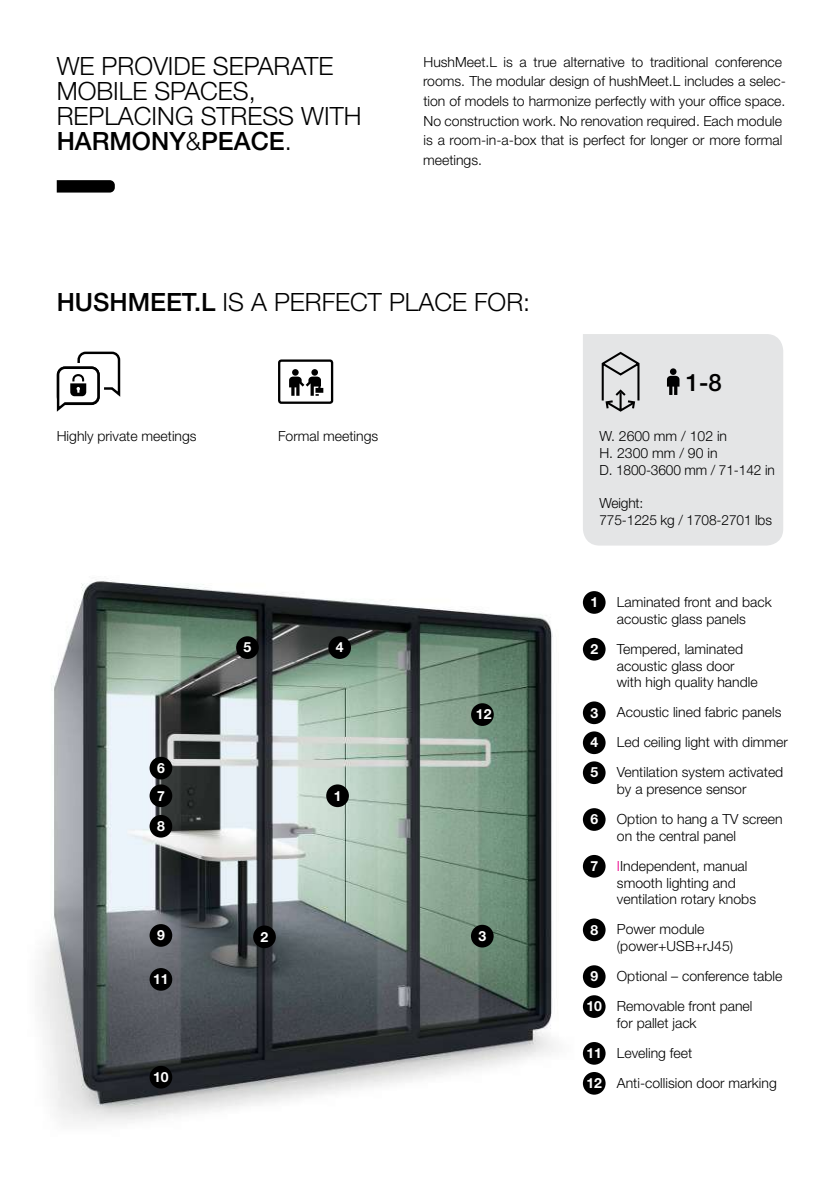
<style>
.page{position:relative;width:840px;height:1191px;background:#fff}
.page>*{position:absolute;margin:0;border:0;box-sizing:border-box;transform-origin:0 0}
.t1{font:300 25.2px/25.2px "Helvetica Neue LT Pro";color:#000}
.t2{font:500 24px "Helvetica Neue LT Pro";color:#000}
.t3{font:300 14px/16.8px "Helvetica Neue LT Pro";color:#000}
.t4{font:700 14px/27.6px "Helvetica Neue LT Pro";color:#fff}
.s1{font-weight:500}
.s2{color:#ec008c}
.s3{font-weight:700;color:#fff}
</style>
<div class="page">
<img style="left:39px;top:545px;width:565px;height:577px">
<svg style="left:56px;top:351px;width:65px;height:61px"></svg>
<div style="left:278px;top:359px;width:55px;height:45px;border:2px solid #000;border-radius:2px"></div>
<div style="left:292px;top:369px;width:6px;height:7px;background:#000;border-radius:50%"></div>
<div style="left:311px;top:369px;width:7px;height:7px;background:#000;border-radius:50%"></div>
<svg style="left:289px;top:376px;width:34px;height:20px"></svg>
<div style="left:328px;top:636px;width:23px;height:23px;background:#000;border-radius:50%"></div>
<div style="left:236px;top:636px;width:23px;height:23px;background:#000;border-radius:50%"></div>
<div style="left:149px;top:757px;width:23px;height:22px;background:#000;border-radius:50%"></div>
<div style="left:149px;top:784px;width:23px;height:23px;background:#000;border-radius:50%"></div>
<div style="left:149px;top:815px;width:23px;height:22px;background:#000;border-radius:50%"></div>
<div style="left:326px;top:784px;width:23px;height:23px;background:#000;border-radius:50%"></div>
<div style="left:470px;top:924px;width:23px;height:23px;background:#000;border-radius:50%"></div>
<div style="left:253px;top:925px;width:23px;height:23px;background:#000;border-radius:50%"></div>
<div style="left:149px;top:924px;width:23px;height:22px;background:#000;border-radius:50%"></div>
<div style="left:149px;top:968px;width:23px;height:22px;background:#000;border-radius:50%"></div>
<div style="left:149px;top:1065px;width:23px;height:23px;background:#000;border-radius:50%"></div>
<div style="left:583px;top:334px;width:199px;height:211px;background:#e4e5e6"></div>
<div style="left:582px;top:591px;width:23px;height:23px;background:#000;border-radius:50%"></div>
<div style="left:582px;top:638px;width:23px;height:22px;background:#000;border-radius:50%"></div>
<div style="left:582px;top:701px;width:23px;height:23px;background:#000;border-radius:50%"></div>
<div style="left:582px;top:731px;width:23px;height:23px;background:#000;border-radius:50%"></div>
<div style="left:582px;top:761px;width:23px;height:23px;background:#000;border-radius:50%"></div>
<div style="left:582px;top:808px;width:23px;height:23px;background:#000;border-radius:50%"></div>
<div style="left:582px;top:855px;width:23px;height:22px;background:#000;border-radius:50%"></div>
<div style="left:582px;top:918px;width:23px;height:23px;background:#000;border-radius:50%"></div>
<div style="left:582px;top:965px;width:23px;height:23px;background:#000;border-radius:50%"></div>
<div style="left:582px;top:995px;width:23px;height:23px;background:#000;border-radius:50%"></div>
<div style="left:582px;top:1042px;width:23px;height:22px;background:#000;border-radius:50%"></div>
<div style="left:582px;top:1072px;width:23px;height:22px;background:#000;border-radius:50%"></div>
<svg style="left:57px;top:180px;width:58px;height:12px"></svg>
<div style="left:471px;top:703px;width:22px;height:23px;background:#000;border-radius:50%"></div>
<svg style="left:599px;top:350px;width:42px;height:63px"></svg>
<svg style="left:666px;top:376px;width:13px;height:19px"></svg>
<svg style="left:669px;top:368px;width:7px;height:7px"></svg>
<h1 class="t1" style="left:57px;top:53px;width:302px">We provide separate mobile spaces, replacing stress with<br><span class="s1">HARMONY</span>&amp;<span class="s1">PEACE</span>.</h1>
<p class="t3" style="left:423px;top:52px;width:364px;line-height:19.6px">HushMeet.L is a true alternative to traditional conference rooms. The modular design of hushMeet.L includes a selec&shy;tion of models to harmonize perfectly with your office space.<br>No construction work. No renovation required. Each module is a room-in-a-box that is perfect for longer or more formal meetings.</p>
<h1 class="t1" style="left:57px;top:289px;width:474px"><span class="s1">HUSHMEET.L</span> is a perfect place for:</h1>
<p class="t3" style="left:57px;top:427px;width:141px">Highly private meetings</p>
<p class="t3" style="left:278px;top:427px;width:102px">Formal meetings</p>
<p class="t4" style="left:157px;top:753px;width:9px">6<br>7</p>
<p class="t4" style="left:157px;top:811px;width:9px">8</p>
<p class="t4" style="left:243px;top:633px;width:9px">5</p>
<p class="t4" style="left:335px;top:633px;width:9px">4</p>
<p class="t4" style="left:333px;top:781px;width:9px">1</p>
<p class="t4" style="left:475px;top:700px;width:17px">12</p>
<p class="t4" style="left:157px;top:921px;width:9px">9</p>
<p class="t4" style="left:260px;top:922px;width:9px">2</p>
<p class="t4" style="left:478px;top:921px;width:9px">3</p>
<p class="t4" style="left:153px;top:965px;width:17px">11</p>
<p class="t4" style="left:153px;top:1062px;width:17px">10</p>
<h2 class="t2" style="left:685px;top:368px;width:38px">1-8</h2>
<p class="t3" style="left:599px;top:427px;width:177px">w. 2600 mm / 102 in<br>h . 2300 mm / 90 in<br>d. 1800-3600 mm / 71-142 in</p>
<p class="t3" style="left:599px;top:494px;width:174px">Weight:<br>775-1225 kg / 1708-2701 lbs</p>
<p class="t4" style="left:590px;top:588px;width:9px">1</p>
<p class="t3" style="left:616px;top:593px;width:156px">Laminated front and back acoustic glass panels</p>
<p class="t4" style="left:590px;top:635px;width:9px">2</p>
<p class="t3" style="left:616px;top:640px;width:142px">Tempered, laminated acoustic glass door with high quality handle</p>
<p class="t4" style="left:590px;top:698px;width:9px">3</p>
<p class="t3" style="left:616px;top:703px;width:166px">Acoustic lined fabric panels</p>
<p class="t4" style="left:590px;top:728px;width:9px">4</p>
<p class="t3" style="left:616px;top:733px;width:172px">Led ceiling light with dimmer</p>
<p class="t4" style="left:590px;top:758px;width:9px">5</p>
<p class="t3" style="left:616px;top:763px;width:168px">Ventilation system activated by a presence sensor</p>
<p class="t4" style="left:590px;top:805px;width:9px">6</p>
<p class="t3" style="left:616px;top:810px;width:167px">Option to hang a TV screen on the central panel</p>
<p class="t4" style="left:590px;top:851px;width:9px">7</p>
<p class="t3" style="left:616px;top:857px;width:140px"><span class="s2">I</span>Independent, manual smooth lighting and ventilation rotary knobs</p>
<p class="t4" style="left:590px;top:915px;width:9px">8</p>
<p class="t3" style="left:616px;top:920px;width:118px">Power module (power+USB+rJ45)</p>
<p class="t4" style="left:590px;top:962px;width:9px">9</p>
<p class="t3" style="left:586px;top:960px;width:197px;line-height:30px;text-indent:30px">Optional – conference table<br><span class="s3">10</span> Removable front panel</p>
<p class="t3" style="left:586px;top:1007px;width:192px;line-height:30px;text-indent:30px">for pallet jack<br><span class="s3">11</span> Leveling feet<br><span class="s3">12</span> Anti-collision door marking</p>
</div>
